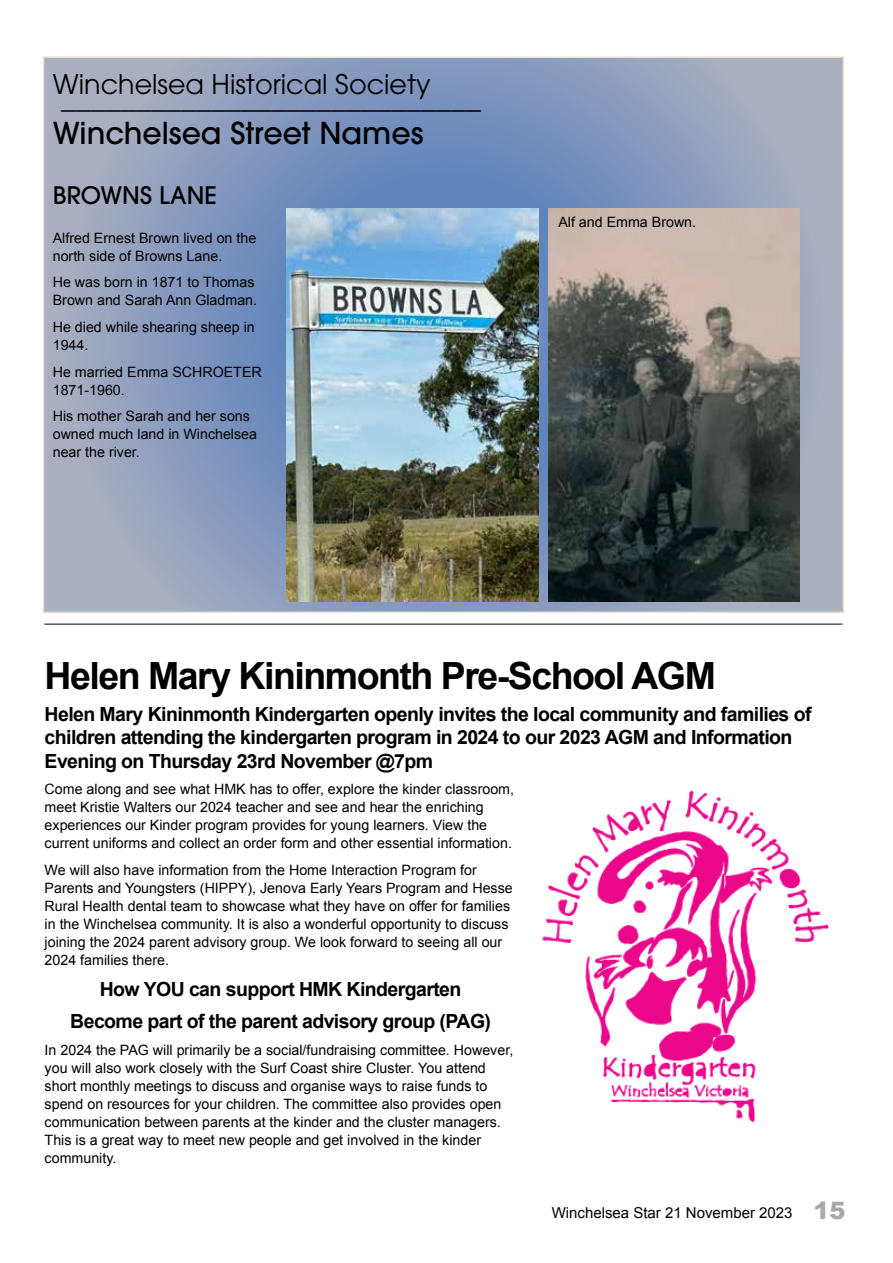
<style>
.page{position:relative;width:893px;height:1263px;background:#fff}
.page>*{position:absolute;margin:0;border:0;box-sizing:border-box;transform-origin:0 0}
.t1{font:700 37.5px "Arial";letter-spacing:-.04em;color:#000}
.t2{font:30px "ITC Avant Garde Pro";color:#000}
.t3{font:500 30px "ITC Avant Garde Pro";color:#000}
.t4{font:27px "ITC Avant Garde Pro";color:#000}
.t5{font:500 24px "ITC Avant Garde Pro";color:#000}
.t6{font:700 19.5px/23.4px "Arial";letter-spacing:-.03em;color:#000}
.t7{font:15px "Arial";color:#000}
.t8{font:14.25px/18px "Arial";color:#000}
.s1{font-weight:900;font-size:24px;color:#a7a9ac}
</style>
<div class="page">
<svg style="left:46px;top:59px;width:795px;height:551px;background:#8e9ebe"></svg>
<img style="left:549px;top:209px;width:251px;height:393px">
<hr style="left:44px;top:624px;width:798px;height:1px;background:#000">
<img style="left:287px;top:209px;width:251px;height:393px">
<img style="left:542px;top:790px;width:288px;height:333px">
<h3 class="t4" style="left:53px;top:68px;width:379px">Winchelsea Historical Society</h3>
<h2 class="t2" style="left:61px;top:78px;width:422px">____________________________</h2>
<h2 class="t3" style="left:53px;top:114px;width:372px">Winchelsea Street Names</h2>
<h3 class="t5" style="left:53px;top:180px;width:166px">BROWNS LANE</h3>
<p class="t8" style="left:53px;top:229px;width:205px">Alfred Ernest Brown lived on the north side of Browns Lane.</p>
<p class="t8" style="left:53px;top:274px;width:206px">He was born in 1871 to Thomas<br>Brown and Sarah Ann Gladman.</p>
<p class="t8" style="left:53px;top:318px;width:203px">He died while shearing sheep in<br>1944.</p>
<p class="t8" style="left:53px;top:363px;width:211px">He married Emma SCHROETER<br>1871-1960.</p>
<p class="t8" style="left:53px;top:407px;width:206px">His mother Sarah and her sons owned much land in Winchelsea near the river.</p>
<p class="t8" style="left:558px;top:213px;width:139px">Alf and Emma Brown.</p>
<h1 class="t1" style="left:45px;top:651px;width:673px">Helen Mary Kininmonth Pre-School AGM</h1>
<h3 class="t6" style="left:45px;top:703px;width:768px">Helen Mary Kininmonth Kindergarten openly invites the local community and families of children attending the kindergarten program in 2024 to our 2023 AGM and Information<br>Evening on Thursday 23rd November @7pm</h3>
<p class="t8" style="left:45px;top:780px;width:471px">Come along and see what HMK has to offer, explore the kinder classroom, meet Kristie Walters our 2024 teacher and see and hear the enriching experiences our Kinder program provides for young learners. View the current uniforms and collect an order form and other essential information.</p>
<p class="t8" style="left:45px;top:861px;width:470px">We will also have information from the Home Interaction Program for Parents and Youngsters (HIPPY), Jenova Early Years Program and Hesse Rural Health dental team to showcase what they have on offer for families in the Winchelsea community. It is also a wonderful opportunity to discuss joining the 2024 parent advisory group. We look forward to seeing all our 2024 families there.</p>
<h3 class="t6" style="left:70px;top:974px;width:422px;line-height:32px;text-align:center">How YOU can support HMK Kindergarten<br>Become part of the parent advisory group (PAG)</h3>
<p class="t8" style="left:45px;top:1041px;width:470px">In 2024 the PAG will primarily be a social/fundraising committee. However, you will also work closely with the Surf Coast shire Cluster. You attend short monthly meetings to discuss and organise ways to raise funds to spend on resources for your children. The committee also provides open communication between parents at the kinder and the cluster managers.<br>This is a great way to meet new people and get involved in the kinder community.</p>
<p class="t7" style="left:552px;top:1203px;width:295px">Winchelsea Star 21 November 2023 <span class="s1">15</span></p>
</div>
